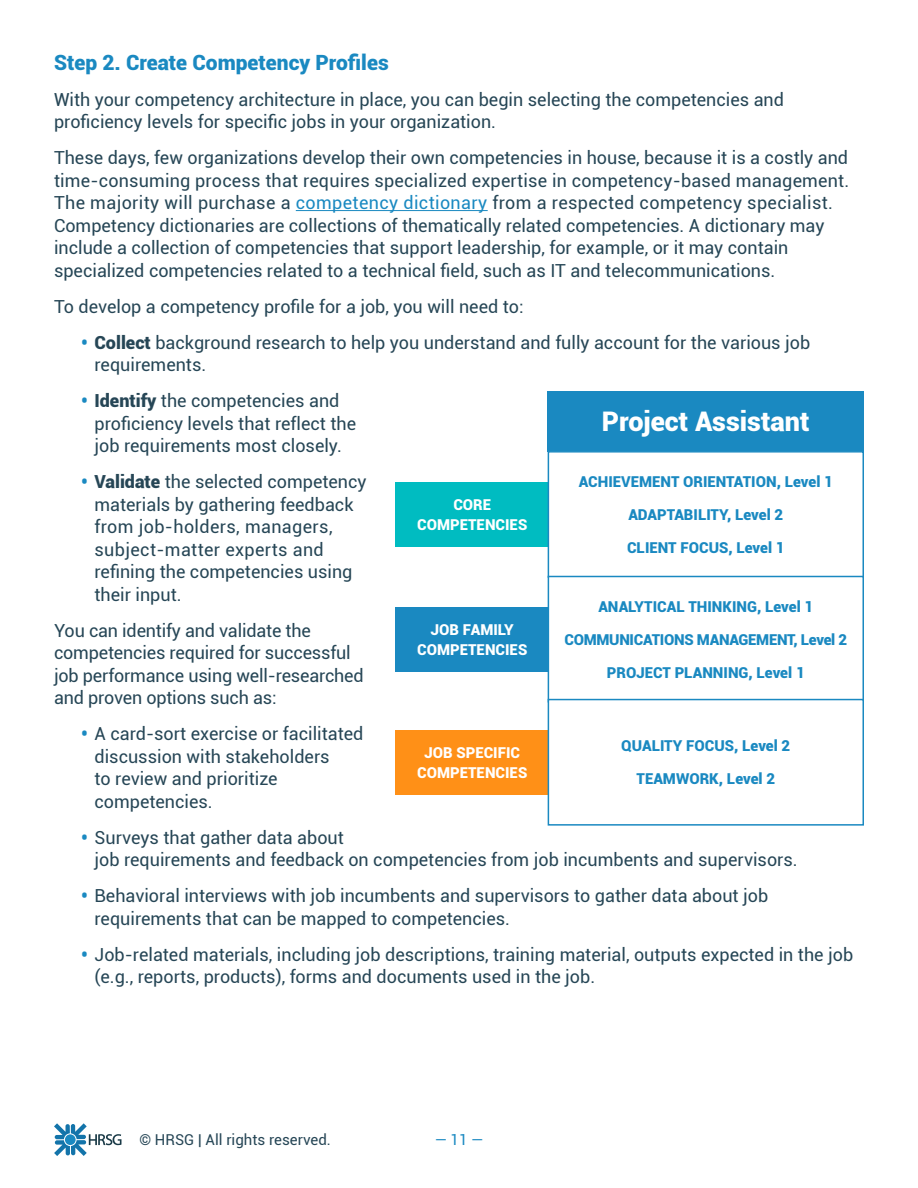
<style>
.page{position:relative;width:918px;height:1188px;background:#fff}
.page>*{position:absolute;margin:0;border:0;box-sizing:border-box;transform-origin:0 0}
.t1{font:900 27px "Roboto";color:#fff}
.t2{font:900 21px "Roboto";color:#1a89c1}
.t3{font:18px/22.5px "Roboto";color:#264656}
.t4{font:900 15px "Roboto";color:#1a89c1}
.t5{font:900 15px/19.5px "Roboto";color:#fff;text-align:center}
.t6{font:900 15px "Roboto";letter-spacing:-.02em;color:#1a89c1}
.t7{font:15px "Roboto";color:#264656}
.t8{font:15px "Roboto";color:#1a89c1}
.s1{color:#1a89c1}
.s2{font-weight:900;color:#1a89c1}
.s3{font-weight:900}
</style>
<div class="page">
<svg style="left:54px;top:1123px;width:67px;height:33px"></svg>
<hr style="left:296px;top:210px;width:192px;height:1px;background:#1a89c1">
<div style="left:395px;top:482px;width:154px;height:65px;background:#00bcc1"></div>
<div style="left:395px;top:607px;width:154px;height:64px;background:#1a89c1"></div>
<div style="left:395px;top:730px;width:154px;height:64px;background:#ff9017"></div>
<div style="left:548px;top:391px;width:316px;height:60px;background:#1a89c1"></div>
<div style="left:548px;top:451px;width:316px;height:127px;border:2px solid #1a89c1"></div>
<div style="left:548px;top:576px;width:316px;height:127px;border:2px solid #1a89c1"></div>
<div style="left:548px;top:700px;width:315px;height:125px;background:#fff"></div>
<div style="left:548px;top:699px;width:316px;height:127px;border:2px solid #1a89c1"></div>
<p class="t2" style="left:54px;top:47px;width:336px">Step 2. Create Competency Profiles</p>
<p class="t3" style="left:54px;top:87px;width:732px">With your competency architecture in place, you can begin selecting the competencies and proficiency levels for specific jobs in your organization.</p>
<p class="t3" style="left:54px;top:146px;width:797px">These days, few organizations develop their own competencies in house, because it is a costly and time-consuming process that requires specialized expertise in competency-based management.<br>The majority will purchase a <span class="s1">competency dictionary</span> from a respected competency specialist.<br>Competency dictionaries are collections of thematically related competencies. A dictionary may include a collection of competencies that support leadership, for example, or it may contain specialized competencies related to a technical field, such as IT and telecommunications.</p>
<p class="t3" style="left:54px;top:294px;width:471px">To develop a competency profile for a job, you will need to:</p>
<p class="t3" style="left:94px;top:330px;width:717px;text-indent:-14px"><span class="s2">•</span> <span class="s3">Collect</span> background research to help you understand and fully account for the various job requirements.</p>
<p class="t3" style="left:95px;top:389px;width:263px;text-indent:-14px"><span class="s2">•</span> <span class="s3">Identify</span> the competencies and proficiency levels that reflect the job requirements most closely.</p>
<p class="t3" style="left:95px;top:470px;width:274px;text-indent:-14px"><span class="s2">•</span> <span class="s3">Validate</span> the selected competency materials by gathering feedback from job-holders, managers, subject-matter experts and refining the competencies using their input.</p>
<p class="t3" style="left:54px;top:618px;width:311px">You can identify and validate the competencies required for successful job performance using well-researched and proven options such as:</p>
<p class="t3" style="left:95px;top:722px;width:270px;text-indent:-14px"><span class="s2">•</span> A card-sort exercise or facilitated discussion with stakeholders<br>to review and prioritize competencies.</p>
<p class="t3" style="left:95px;top:825px;width:705px;text-indent:-14px"><span class="s2">•</span> Surveys that gather data about<br>job requirements and feedback on competencies from job incumbents and supervisors.</p>
<p class="t3" style="left:95px;top:884px;width:675px;text-indent:-14px"><span class="s2">•</span> Behavioral interviews with job incumbents and supervisors to gather data about job requirements that can be mapped to competencies.</p>
<p class="t3" style="left:95px;top:942px;width:760px;text-indent:-14px"><span class="s2">•</span> Job-related materials, including job descriptions, training material, outputs expected in the job (e.g., reports, products), forms and documents used in the job.</p>
<h1 class="t1" style="left:602px;top:402px;width:209px">Project Assistant</h1>
<p class="t4" style="left:579px;top:471px;width:256px">ACHIEVEMENT ORIENTATION, Level 1</p>
<p class="t4" style="left:628px;top:504px;width:156px">ADAPTABILITY, Level 2</p>
<p class="t4" style="left:627px;top:537px;width:159px">CLIENT FOCUS, Level 1</p>
<p class="t5" style="left:417px;top:495px;width:112px">CORE<br>COMPETENCIES</p>
<p class="t4" style="left:598px;top:596px;width:216px">ANALYTICAL THINKING, Level 1</p>
<p class="t6" style="left:564px;top:629px;width:284px">COMMUNICATIONS MANAGEMENT, Level 2</p>
<p class="t4" style="left:607px;top:662px;width:199px">PROJECT PLANNING, Level 1</p>
<p class="t5" style="left:417px;top:619px;width:112px">JOB FAMILY<br>COMPETENCIES</p>
<p class="t4" style="left:621px;top:735px;width:171px">QUALITY FOCUS, Level 2</p>
<p class="t4" style="left:637px;top:768px;width:140px">TEAMWORK, Level 2</p>
<p class="t5" style="left:417px;top:742px;width:112px">JOB SPECIFIC<br>COMPETENCIES</p>
<p class="t7" style="left:140px;top:1129px;width:193px">© HRSG | All rights reserved.</p>
<p class="t8" style="left:435px;top:1129px;width:50px">— 11 —</p>
</div>
